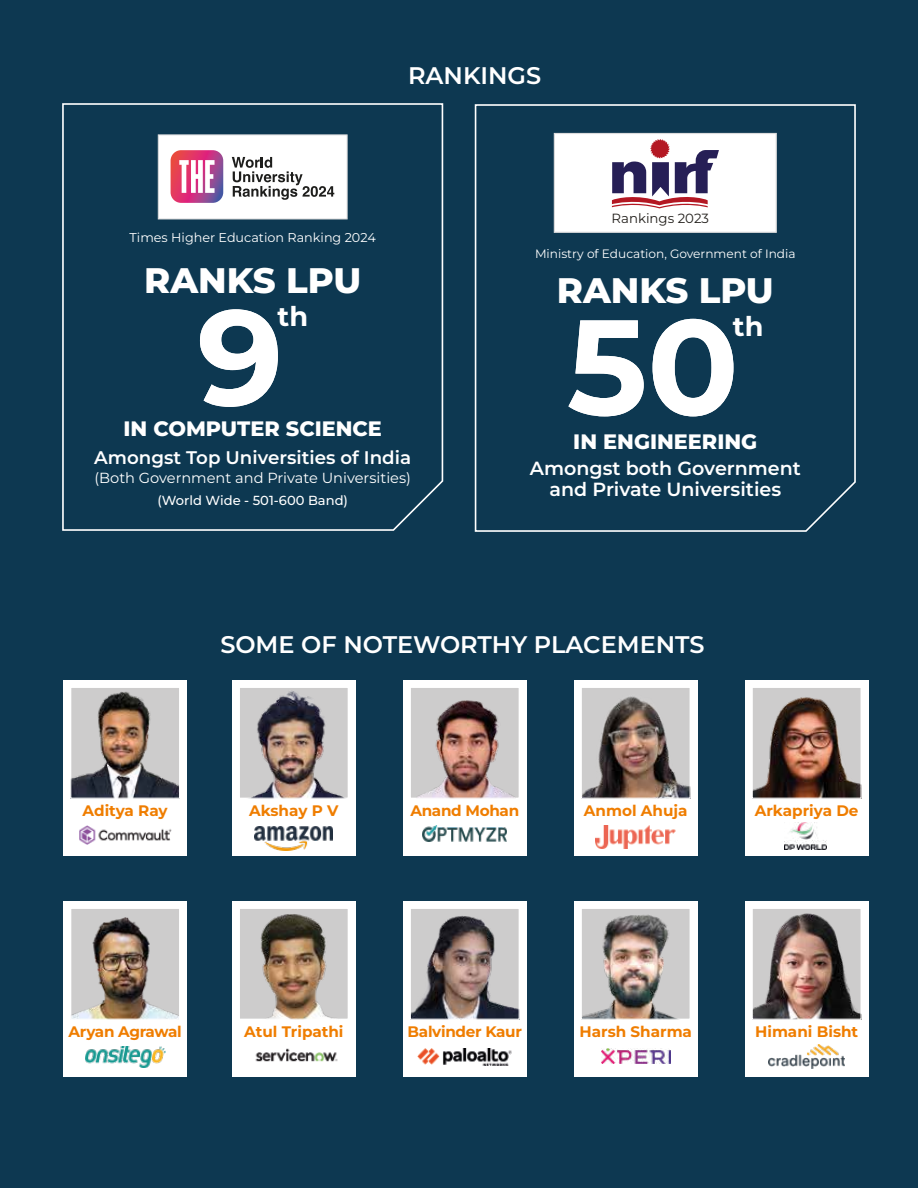
<style>
.page{position:relative;width:918px;height:1188px;background:#fff}
.page>*{position:absolute;margin:0;border:0;box-sizing:border-box;transform-origin:0 0}
.t1{font:700 134.85px "Montserrat";color:#fff}
.t2{font:800 35.4px "Montserrat";color:#fff}
.t3{font:700 27.15px "Montserrat";color:#fff}
.t4{font:600 24px "Montserrat";color:#fff}
.t5{font:800 20.85px "Montserrat";color:#fff}
.t6{font:600 19.05px/20.5px "Montserrat";color:#fff;text-align:center}
.t7{font:600 18.3px "Montserrat";color:#fff}
.t8{font:700 15.15px "Montserrat";letter-spacing:-.005em;color:#ef7d00}
.t9{font:700 15.15px "Montserrat";letter-spacing:-.025em;color:#ef7d00}
.t10{font:14.55px "Montserrat";color:#fff}
.t11{font:13.35px "Montserrat";color:#221f1b}
.t12{font:500 13.05px "Montserrat";color:#fff}
.t13{font:12.75px "Montserrat";color:#fff}
.t14{font:12.15px "Montserrat";color:#fff}
</style>
<div class="page">
<div style="left:0;top:1px;width:918px;height:1187px;background:#0d3851"></div>
<svg style="left:474px;top:104px;width:382px;height:428px"></svg>
<div style="left:554px;top:133px;width:223px;height:100px;background:#fff;border:1px solid #dbdbdc"></div>
<svg style="left:612px;top:139px;width:107px;height:69px"></svg>
<svg style="left:62px;top:103px;width:382px;height:428px"></svg>
<div style="left:158px;top:134px;width:190px;height:85px;background:#fff;border:1px solid #dbdbdc"></div>
<svg style="left:171px;top:150px;width:52px;height:53px"></svg>
<svg style="left:232px;top:157px;width:102px;height:43px"></svg>
<div style="left:63px;top:680px;width:124px;height:176px;background:#fff"></div>
<img style="left:72px;top:691px;width:106px;height:106px">
<div style="left:70px;top:687px;width:110px;height:112px;border:1px solid #fff"></div>
<img style="left:79px;top:826px;width:93px;height:18px">
<div style="left:232px;top:680px;width:124px;height:176px;background:#fff"></div>
<img style="left:241px;top:690px;width:106px;height:107px">
<div style="left:239px;top:687px;width:110px;height:112px;border:1px solid #fff"></div>
<div style="left:403px;top:680px;width:124px;height:176px;background:#fff"></div>
<div style="left:410px;top:687px;width:109px;height:111px;background:#cdcccc"></div>
<img style="left:418px;top:700px;width:97px;height:97px">
<div style="left:410px;top:687px;width:110px;height:112px;border:1px solid #fff"></div>
<div style="left:574px;top:680px;width:124px;height:176px;background:#fff"></div>
<div style="left:581px;top:687px;width:109px;height:111px;background:#cdcccc"></div>
<img style="left:583px;top:696px;width:106px;height:101px">
<div style="left:581px;top:687px;width:110px;height:112px;border:1px solid #fff"></div>
<div style="left:745px;top:680px;width:123px;height:176px;background:#fff"></div>
<div style="left:752px;top:687px;width:109px;height:111px;background:#cdcccc"></div>
<img style="left:754px;top:697px;width:106px;height:100px">
<div style="left:752px;top:687px;width:110px;height:112px;border:1px solid #fff"></div>
<div style="left:63px;top:901px;width:124px;height:176px;background:#fff"></div>
<div style="left:71px;top:908px;width:109px;height:111px;background:#cdcccc"></div>
<img style="left:72px;top:918px;width:106px;height:100px">
<div style="left:70px;top:908px;width:110px;height:112px;border:1px solid #fff"></div>
<div style="left:232px;top:901px;width:124px;height:176px;background:#fff"></div>
<div style="left:239px;top:908px;width:109px;height:111px;background:#cdcccc"></div>
<img style="left:260px;top:914px;width:72px;height:104px">
<div style="left:239px;top:908px;width:110px;height:112px;border:1px solid #fff"></div>
<div style="left:403px;top:901px;width:124px;height:176px;background:#fff"></div>
<div style="left:410px;top:908px;width:109px;height:111px;background:#cdcccc"></div>
<img style="left:412px;top:916px;width:106px;height:102px">
<div style="left:410px;top:908px;width:110px;height:112px;border:1px solid #fff"></div>
<div style="left:574px;top:901px;width:124px;height:176px;background:#fff"></div>
<div style="left:581px;top:908px;width:109px;height:111px;background:#cdcccc"></div>
<img style="left:583px;top:914px;width:92px;height:104px">
<div style="left:581px;top:908px;width:110px;height:112px;border:1px solid #fff"></div>
<div style="left:745px;top:901px;width:123px;height:176px;background:#fff"></div>
<img style="left:754px;top:912px;width:106px;height:106px">
<div style="left:752px;top:908px;width:110px;height:112px;border:1px solid #fff"></div>
<img style="left:255px;top:827px;width:78px;height:23px">
<img style="left:423px;top:826px;width:84px;height:15px">
<img style="left:596px;top:825px;width:80px;height:24px">
<img style="left:784px;top:823px;width:42px;height:26px">
<img style="left:85px;top:1047px;width:80px;height:21px">
<img style="left:255px;top:1048px;width:83px;height:14px">
<img style="left:418px;top:1048px;width:94px;height:17px">
<img style="left:601px;top:1048px;width:69px;height:16px">
<img style="left:768px;top:1045px;width:77px;height:24px">
<h3 class="t4" style="left:408px;top:60px;width:135px">RANKINGS</h3>
<p class="t13" style="left:130px;top:229px;width:248px">Times Higher Education Ranking 2024</p>
<h2 class="t2" style="left:144px;top:257px;width:218px">RANKS LPU</h2>
<h1 class="t1" style="left:197px;top:268px;width:87px">9</h1>
<h3 class="t3" style="left:278px;top:298px;width:32px">th</h3>
<h3 class="t5" style="left:123px;top:415px;width:260px">IN COMPUTER SCIENCE</h3>
<p class="t7" style="left:94px;top:446px;width:318px">Amongst Top Universities of India</p>
<p class="t10" style="left:94px;top:468px;width:318px">(Both Government and Private Universities)</p>
<p class="t12" style="left:157px;top:492px;width:192px">(World Wide - 501-600 Band)</p>
<p class="t11" style="left:612px;top:210px;width:99px">Rankings 2023</p>
<p class="t14" style="left:535px;top:246px;width:262px">Ministry of Education, Government of India</p>
<h2 class="t2" style="left:557px;top:267px;width:218px">RANKS LPU</h2>
<h1 class="t1" style="left:567px;top:277px;width:173px">50</h1>
<h3 class="t5" style="left:573px;top:428px;width:186px">IN ENGINEERING</h3>
<h3 class="t3" style="left:733px;top:308px;width:32px">th</h3>
<p class="t6" style="left:530px;top:458px;width:273px">Amongst both Government and Private Universities</p>
<h3 class="t4" style="left:220px;top:628px;width:486px">SOME OF NOTEWORTHY PLACEMENTS</h3>
<p class="t8" style="left:83px;top:801px;width:87px">Aditya Ray</p>
<p class="t8" style="left:249px;top:801px;width:91px">Akshay P V</p>
<p class="t8" style="left:410px;top:801px;width:110px">Anand Mohan</p>
<p class="t8" style="left:584px;top:801px;width:105px">Anmol Ahuja</p>
<p class="t8" style="left:755px;top:801px;width:105px">Arkapriya De</p>
<p class="t9" style="left:69px;top:1022px;width:115px">Aryan Agrawal</p>
<p class="t8" style="left:244px;top:1022px;width:101px">Atul Tripathi</p>
<p class="t8" style="left:408px;top:1022px;width:116px">Balvinder Kaur</p>
<p class="t8" style="left:579px;top:1022px;width:114px">Harsh Sharma</p>
<p class="t8" style="left:755px;top:1022px;width:105px">Himani Bisht</p>
</div>
